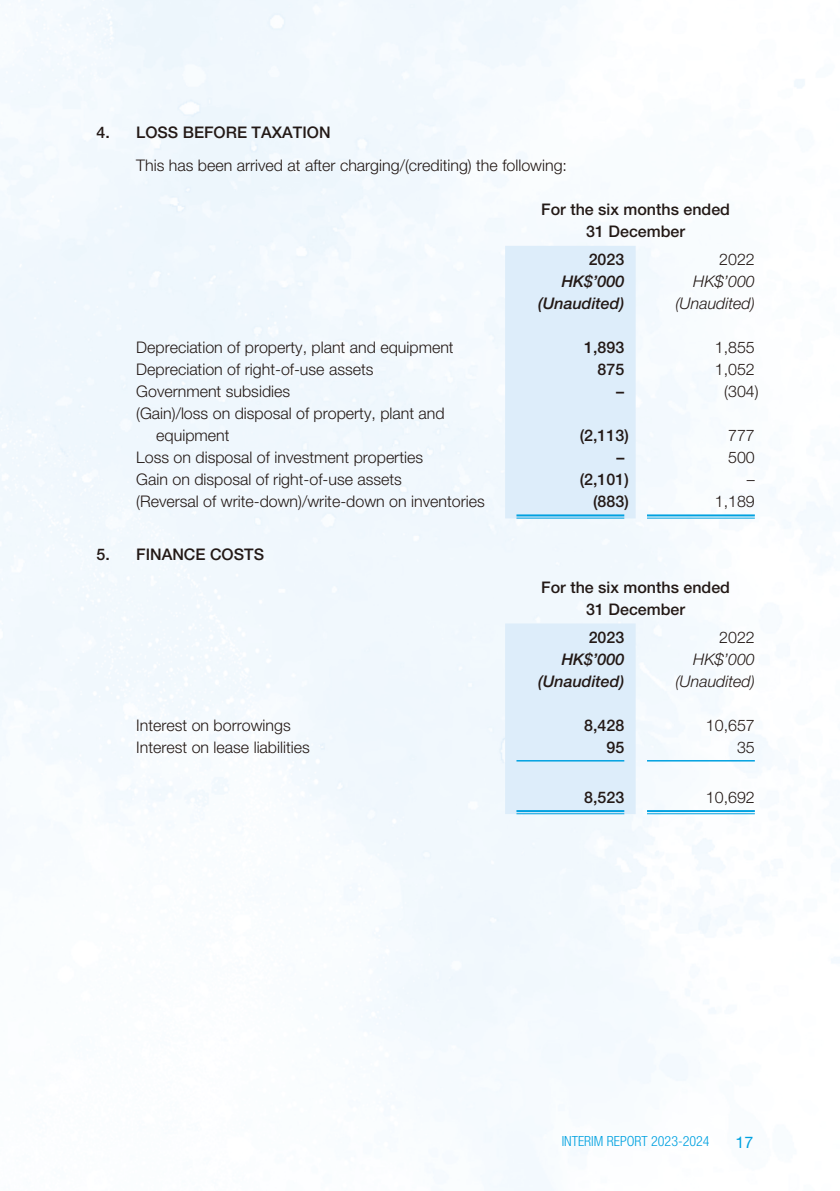
<style>
.page{position:relative;width:840px;height:1191px;background:#fff}
.page>*{position:absolute;margin:0;border:0;box-sizing:border-box;transform-origin:0 0}
.t1{font:300 16px/22px "Helvetica Neue LT Std";color:#231916}
.t2{font:500 16px/22px "Helvetica Neue LT Std";color:#231916;text-align:center}
.t3{font:italic 500 16px "Helvetica Neue LT Std";color:#231916}
.t4{font:italic 300 16px "Helvetica Neue LT Std";color:#231916}
.t5{font:16px "Helvetica Neue LT Std";color:#00a1e0}
.t6{font:300 condensed 14px "Helvetica Neue LT Std";color:#00a1e0}
</style>
<div class="page">
<img style="left:0;top:0;width:839px;height:1191px">
<div style="left:505px;top:246px;width:130px;height:272px;background:#ddedfa"></div>
<hr style="left:516px;top:514px;width:108px;height:2px;background:#00a1e0">
<hr style="left:516px;top:518px;width:108px;height:1px;background:#00a1e0">
<hr style="left:646px;top:514px;width:108px;height:2px;background:#00a1e0">
<hr style="left:646px;top:518px;width:108px;height:1px;background:#00a1e0">
<div style="left:505px;top:623px;width:130px;height:191px;background:#ddedfa"></div>
<hr style="left:516px;top:760px;width:108px;height:1px;background:#00a1e0">
<hr style="left:646px;top:760px;width:108px;height:1px;background:#00a1e0">
<hr style="left:516px;top:810px;width:108px;height:2px;background:#00a1e0">
<hr style="left:516px;top:813px;width:108px;height:1px;background:#00a1e0">
<hr style="left:646px;top:810px;width:108px;height:2px;background:#00a1e0">
<hr style="left:646px;top:813px;width:108px;height:1px;background:#00a1e0">
<p class="t2" style="left:96px;top:121px;width:235px">4. LOSS BEFORE TAXATION</p>
<p class="t1" style="left:136px;top:154px;width:432px">This has been arrived at after charging/(crediting) the following:</p>
<p class="t2" style="left:541px;top:198px;width:190px">For the six months ended<br>31 December</p>
<p class="t2" style="left:588px;top:248px;width:37px">2023</p>
<p class="t1" style="left:718px;top:248px;width:37px">2022</p>
<p class="t3" style="left:561px;top:272px;width:64px">HK$’000</p>
<p class="t4" style="left:692px;top:272px;width:63px">HK$’000</p>
<p class="t3" style="left:537px;top:294px;width:88px">(Unaudited)</p>
<p class="t4" style="left:675px;top:294px;width:81px">(Unaudited)</p>
<p class="t1" style="left:136px;top:336px;width:319px">Depreciation of property, plant and equipment</p>
<p class="t2" style="left:584px;top:336px;width:42px">1,893</p>
<p class="t1" style="left:714px;top:336px;width:42px">1,855</p>
<p class="t1" style="left:136px;top:358px;width:239px">Depreciation of right-of-use assets</p>
<p class="t2" style="left:597px;top:358px;width:28px">875</p>
<p class="t1" style="left:714px;top:358px;width:42px">1,052</p>
<p class="t1" style="left:136px;top:380px;width:155px">Government subsidies</p>
<p class="t2" style="left:616px;top:380px;width:9px">–</p>
<p class="t1" style="left:723px;top:380px;width:36px">(304)</p>
<p class="t1" style="left:156px;top:402px;width:290px;text-indent:-20px">(Gain)/loss on disposal of property, plant and equipment</p>
<p class="t2" style="left:579px;top:424px;width:50px">(2,113)</p>
<p class="t1" style="left:727px;top:424px;width:28px">777</p>
<p class="t1" style="left:136px;top:446px;width:288px">Loss on disposal of investment properties</p>
<p class="t2" style="left:616px;top:446px;width:9px">–</p>
<p class="t1" style="left:727px;top:446px;width:28px">500</p>
<p class="t1" style="left:136px;top:468px;width:267px">Gain on disposal of right-of-use assets</p>
<p class="t2" style="left:579px;top:468px;width:50px">(2,101)</p>
<p class="t1" style="left:746px;top:468px;width:9px">–</p>
<p class="t1" style="left:136px;top:490px;width:350px">(Reversal of write-down)/write-down on inventories</p>
<p class="t2" style="left:593px;top:490px;width:37px">(883)</p>
<p class="t1" style="left:714px;top:490px;width:42px">1,189</p>
<p class="t2" style="left:96px;top:543px;width:169px">5. FINANCE COSTS</p>
<p class="t2" style="left:541px;top:576px;width:190px">For the six months ended<br>31 December</p>
<p class="t2" style="left:588px;top:626px;width:37px">2023</p>
<p class="t1" style="left:718px;top:626px;width:37px">2022</p>
<p class="t3" style="left:561px;top:649px;width:64px">HK$’000</p>
<p class="t4" style="left:692px;top:649px;width:63px">HK$’000</p>
<p class="t3" style="left:537px;top:671px;width:88px">(Unaudited)</p>
<p class="t4" style="left:675px;top:671px;width:81px">(Unaudited)</p>
<p class="t1" style="left:136px;top:714px;width:156px">Interest on borrowings</p>
<p class="t2" style="left:584px;top:714px;width:42px">8,428</p>
<p class="t1" style="left:705px;top:714px;width:50px">10,657</p>
<p class="t1" style="left:136px;top:736px;width:175px">Interest on lease liabilities</p>
<p class="t2" style="left:606px;top:736px;width:19px">95</p>
<p class="t1" style="left:736px;top:736px;width:19px">35</p>
<p class="t2" style="left:584px;top:786px;width:42px">8,523</p>
<p class="t1" style="left:705px;top:786px;width:50px">10,692</p>
<p class="t6" style="left:561px;top:1133px;width:149px">INTERIM REPORT 2023-2024</p>
<p class="t5" style="left:735px;top:1132px;width:19px">17</p>
</div>
